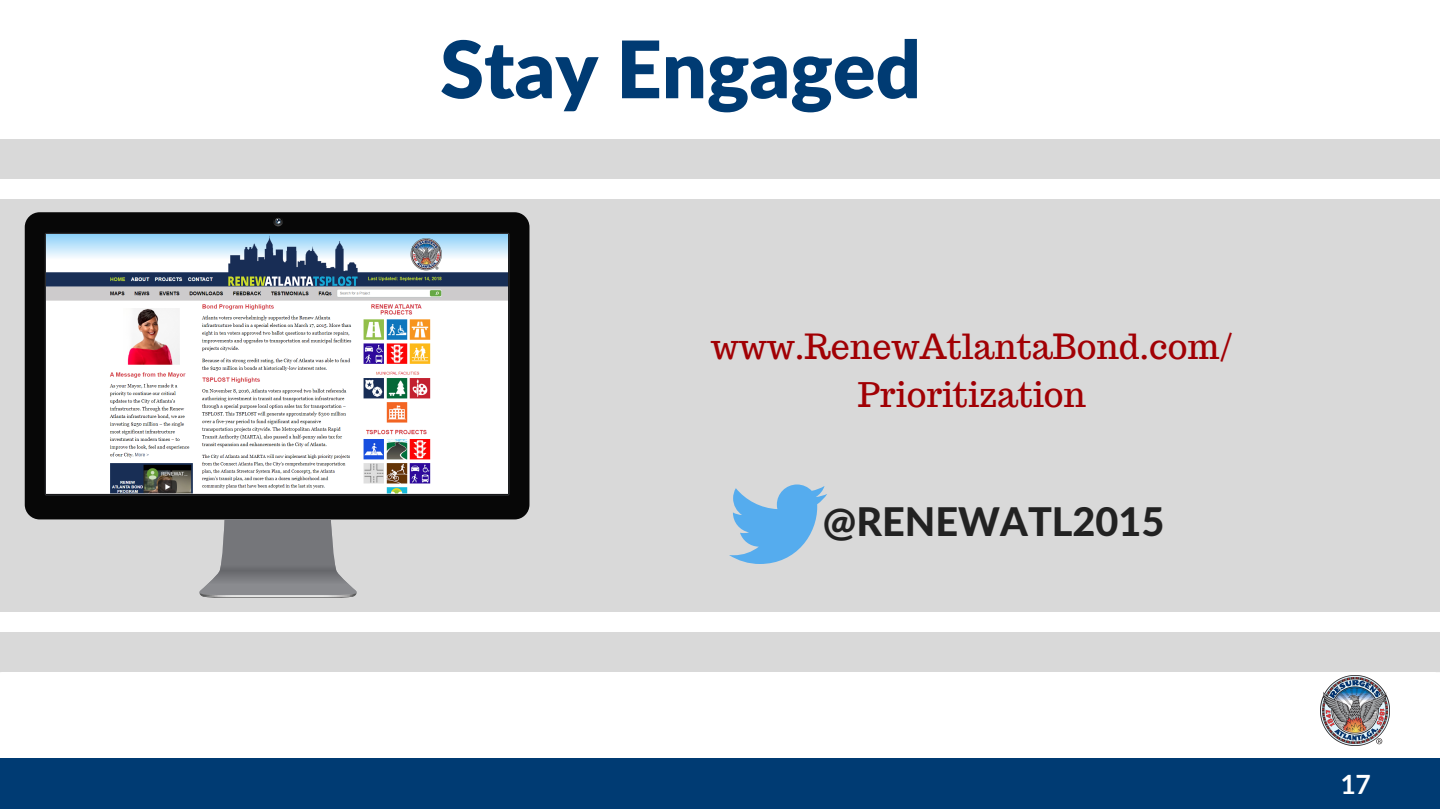
<style>
.page{position:relative;width:1440px;height:810px;background:#fff}
.page>*{position:absolute;margin:0;border:0;box-sizing:border-box;transform-origin:0 0}
.t1{font:900 79.2px "Lato Latin";color:#003b73}
.t2{font:800 39.6px "Lato Latin";color:#222}
.t3{font:34px/47.2px "Trocchi";color:#a10004;text-align:center}
.t4{font:700 26.4px "Lato";color:#fff}
</style>
<div class="page">
<div style="left:0;top:758px;width:1440px;height:51px;background:#003b73"></div>
<img style="left:1321px;top:675px;width:69px;height:71px">
<div style="left:0;top:219px;width:1440px;height:372px;background:#d9d9d9"></div>
<div style="left:0;top:633px;width:1440px;height:39px;background:#d9d9d9"></div>
<div style="left:0;top:587px;width:1440px;height:25px;background:#d9d9d9"></div>
<div style="left:0;top:139px;width:1440px;height:40px;background:#d9d9d9"></div>
<div style="left:0;top:199px;width:1440px;height:25px;background:#d9d9d9"></div>
<div style="left:25px;top:212px;width:504px;height:307px;background:#070707;border-radius:15px"></div>
<svg style="left:45px;top:233px;width:465px;height:263px;background:#34414a"></svg>
<svg style="left:197px;top:519px;width:162px;height:79px"></svg>
<svg style="left:273px;top:218px;width:10px;height:8px"></svg>
<img style="left:46px;top:235px;width:462px;height:259px">
<svg style="left:729px;top:484px;width:98px;height:80px"></svg>
<h1 class="t1" style="left:440px;top:20px;width:482px">Stay Engaged</h1>
<p class="t3" style="left:711px;top:323px;width:523px">www.RenewAtlantaBond.com/<br>Prioritization</p>
<p class="t2" style="left:823px;top:497px;width:343px">@RENEWATL2015</p>
<p class="t4" style="left:1340px;top:767px;width:32px">17</p>
</div>
